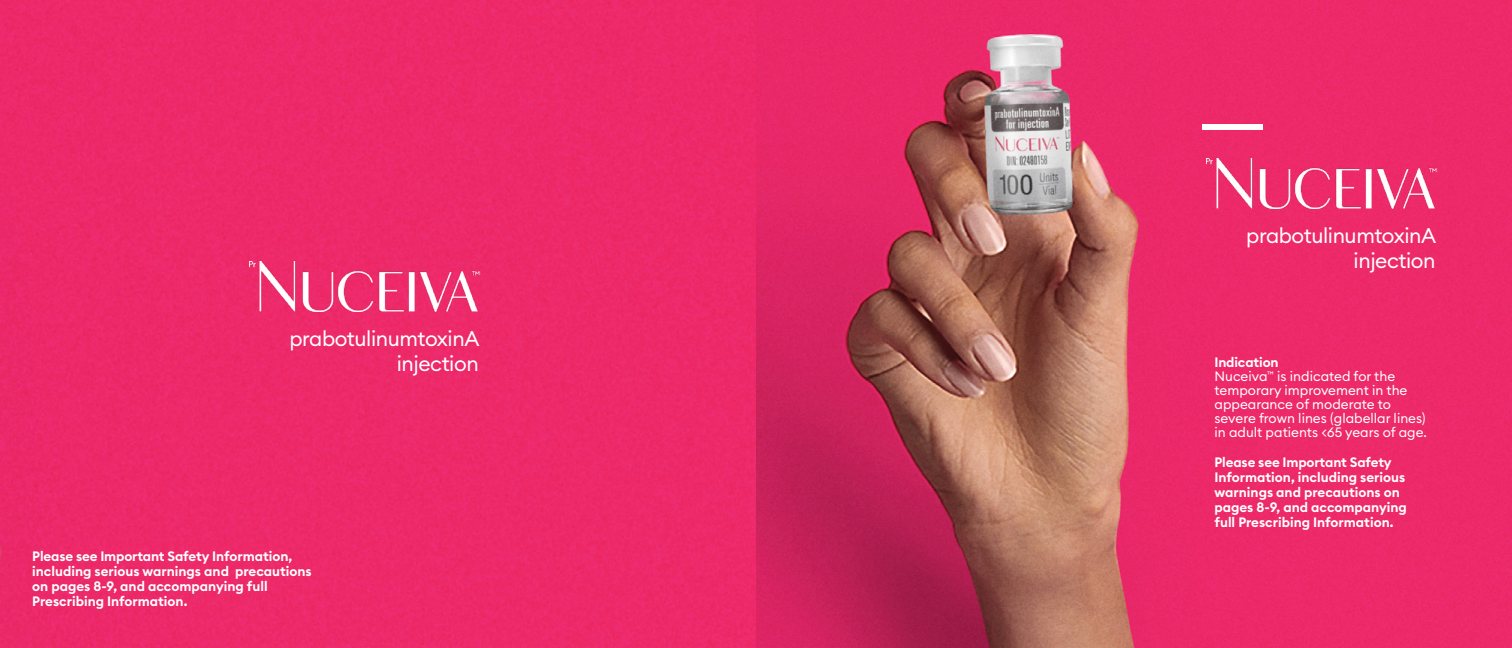
<style>
.page{position:relative;width:1512px;height:648px;background:#fff}
.page>*{position:absolute;margin:0;border:0;box-sizing:border-box;transform-origin:0 0}
.t1{font:21px/25.2px "Euclid Circular B";letter-spacing:-.02em;color:#fff;text-align:right}
.t2{font:600 13.5px/15px "Euclid Circular B";color:#fff}
.t3{font:13.5px/14px "Euclid Circular B";color:#fff}
.s1{font-weight:600}
</style>
<div class="page">
<img style="left:0;top:0;width:1512px;height:648px">
<img style="left:1206px;top:159px;width:232px;height:50px">
<div style="left:1203px;top:124px;width:60px;height:5px;background:#fff"></div>
<img style="left:250px;top:262px;width:231px;height:50px">
<h1 class="t1" style="left:289px;top:326px;width:192px">prabotulinumtoxinA injection</h1>
<p class="t2" style="left:32px;top:549px;width:281px">Please see Important Safety Information, including serious warnings and precautions on pages 8-9, and accompanying full Prescribing Information.</p>
<h1 class="t1" style="left:1246px;top:223px;width:192px">prabotulinumtoxinA injection</h1>
<p class="t3" style="left:1215px;top:356px;width:214px"><span class="s1">Indication<br></span>Nuceiva<sup>™</sup> is indicated for the temporary improvement in the appearance of moderate to severe frown lines (glabellar lines) in adult patients &lt;65 years of age.</p>
<p class="t2" style="left:1215px;top:455px;width:194px">Please see Important Safety<br>Information, including serious warnings and precautions on pages 8-9, and accompanying full Prescribing Information.</p>
</div>
